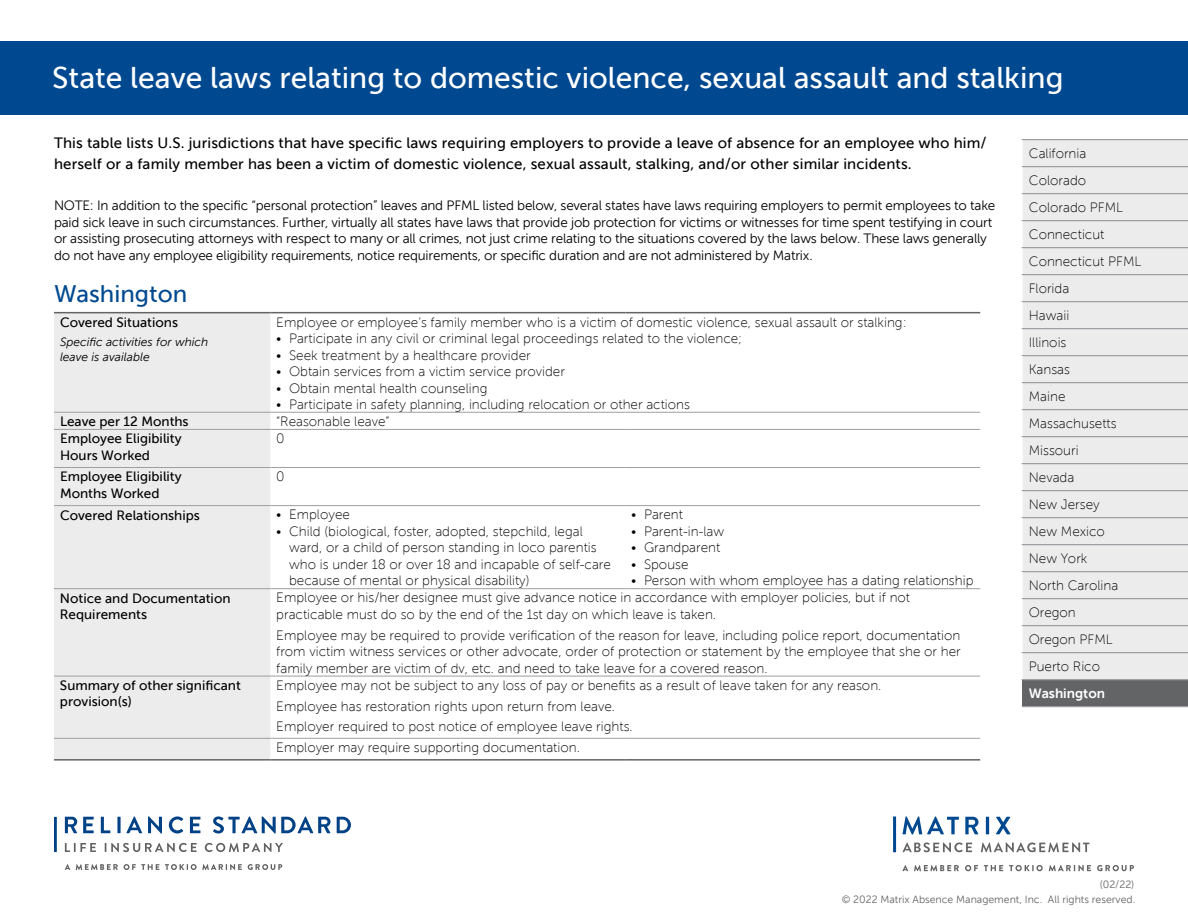
<style>
.page{position:relative;width:1188px;height:918px;background:#fff}
.page>*{position:absolute;margin:0;border:0;box-sizing:border-box;transform-origin:0 0}
.t1{font:30px "Museo Sans 500";color:#fff}
.t2{font:24px "Museo Sans 500";color:#004990}
.t3{font:15px/21px "Museo Sans 500";letter-spacing:.01em;color:#000}
.t4{font:13.5px/27px "Museo Sans 100";color:#000}
.t5{font:13.5px/16.5px "Museo Sans 300";letter-spacing:-.015em;color:#000}
.t6{font:13.5px/16.5px "Museo Sans 500";color:#000}
.t7{font:13.5px "Museo Sans 700";color:#fff}
.t8{font:italic 12px/15px "Museo Sans 300";color:#000}
.t9{font:10.5px/15px "Museo Sans 300";color:#636466;text-align:right}
</style>
<div class="page">
<svg style="left:981px;top:842px;width:108px;height:10px"></svg>
<svg style="left:902px;top:842px;width:70px;height:10px"></svg>
<svg style="left:903px;top:816px;width:108px;height:19px"></svg>
<hr style="left:893px;top:816px;width:3px;height:36px;background:#004990">
<svg style="left:902px;top:865px;width:6px;height:6px"></svg>
<svg style="left:914px;top:865px;width:45px;height:6px"></svg>
<svg style="left:965px;top:865px;width:13px;height:6px"></svg>
<svg style="left:984px;top:865px;width:19px;height:6px"></svg>
<svg style="left:1009px;top:865px;width:34px;height:6px"></svg>
<svg style="left:1049px;top:865px;width:42px;height:6px"></svg>
<svg style="left:1097px;top:865px;width:37px;height:6px"></svg>
<svg style="left:65px;top:843px;width:218px;height:9px"></svg>
<svg style="left:213px;top:816px;width:138px;height:17px"></svg>
<svg style="left:65px;top:816px;width:135px;height:18px"></svg>
<hr style="left:54px;top:817px;width:3px;height:35px;background:#004285">
<svg style="left:65px;top:864px;width:5px;height:6px"></svg>
<svg style="left:76px;top:864px;width:42px;height:6px"></svg>
<svg style="left:124px;top:864px;width:35px;height:6px"></svg>
<svg style="left:165px;top:864px;width:77px;height:6px"></svg>
<svg style="left:248px;top:864px;width:34px;height:6px"></svg>
<div style="left:0;top:41px;width:1188px;height:73px;background:#004990"></div>
<div style="left:54px;top:313px;width:216px;height:446px;background:#ececed"></div>
<hr style="left:54px;top:312px;width:216px;height:1px;background:#636466">
<hr style="left:270px;top:312px;width:355px;height:1px;background:#636466">
<hr style="left:625px;top:312px;width:355px;height:1px;background:#636466">
<hr style="left:54px;top:759px;width:216px;height:2px;background:#636466">
<hr style="left:270px;top:759px;width:355px;height:2px;background:#636466">
<hr style="left:625px;top:759px;width:355px;height:2px;background:#636466">
<hr style="left:54px;top:412px;width:216px;height:1px;background:#9d9fa2">
<hr style="left:270px;top:412px;width:355px;height:1px;background:#9d9fa2">
<hr style="left:625px;top:412px;width:355px;height:1px;background:#9d9fa2">
<hr style="left:54px;top:429px;width:216px;height:1px;background:#9d9fa2">
<hr style="left:270px;top:429px;width:355px;height:1px;background:#9d9fa2">
<hr style="left:625px;top:429px;width:355px;height:1px;background:#9d9fa2">
<hr style="left:54px;top:467px;width:216px;height:1px;background:#9d9fa2">
<hr style="left:270px;top:467px;width:355px;height:1px;background:#9d9fa2">
<hr style="left:625px;top:467px;width:355px;height:1px;background:#9d9fa2">
<hr style="left:54px;top:505px;width:216px;height:1px;background:#9d9fa2">
<hr style="left:270px;top:505px;width:355px;height:1px;background:#9d9fa2">
<hr style="left:625px;top:505px;width:355px;height:1px;background:#9d9fa2">
<hr style="left:54px;top:588px;width:216px;height:1px;background:#9d9fa2">
<hr style="left:270px;top:588px;width:355px;height:1px;background:#9d9fa2">
<hr style="left:625px;top:588px;width:355px;height:1px;background:#9d9fa2">
<hr style="left:54px;top:676px;width:216px;height:1px;background:#9d9fa2">
<hr style="left:270px;top:676px;width:355px;height:1px;background:#9d9fa2">
<hr style="left:625px;top:676px;width:355px;height:1px;background:#9d9fa2">
<hr style="left:54px;top:738px;width:216px;height:1px;background:#9d9fa2">
<hr style="left:270px;top:738px;width:355px;height:1px;background:#9d9fa2">
<hr style="left:625px;top:738px;width:355px;height:1px;background:#9d9fa2">
<div style="left:1023px;top:140px;width:165px;height:539px;background:#ececed"></div>
<div style="left:1023px;top:680px;width:165px;height:27px;background:#636466"></div>
<hr style="left:1022px;top:139px;width:166px;height:1px;background:#9d9fa2">
<hr style="left:1022px;top:166px;width:166px;height:1px;background:#9d9fa2">
<hr style="left:1022px;top:193px;width:166px;height:1px;background:#9d9fa2">
<hr style="left:1022px;top:220px;width:166px;height:1px;background:#9d9fa2">
<hr style="left:1022px;top:247px;width:166px;height:1px;background:#9d9fa2">
<hr style="left:1022px;top:274px;width:166px;height:1px;background:#9d9fa2">
<hr style="left:1022px;top:301px;width:166px;height:1px;background:#9d9fa2">
<hr style="left:1022px;top:328px;width:166px;height:1px;background:#9d9fa2">
<hr style="left:1022px;top:355px;width:166px;height:1px;background:#9d9fa2">
<hr style="left:1022px;top:382px;width:166px;height:1px;background:#9d9fa2">
<hr style="left:1022px;top:409px;width:166px;height:1px;background:#9d9fa2">
<hr style="left:1022px;top:436px;width:166px;height:1px;background:#9d9fa2">
<hr style="left:1022px;top:463px;width:166px;height:1px;background:#9d9fa2">
<hr style="left:1022px;top:490px;width:166px;height:1px;background:#9d9fa2">
<hr style="left:1022px;top:517px;width:166px;height:1px;background:#9d9fa2">
<hr style="left:1022px;top:544px;width:166px;height:1px;background:#9d9fa2">
<hr style="left:1022px;top:571px;width:166px;height:1px;background:#9d9fa2">
<hr style="left:1022px;top:598px;width:166px;height:1px;background:#9d9fa2">
<hr style="left:1022px;top:625px;width:166px;height:1px;background:#9d9fa2">
<hr style="left:1022px;top:652px;width:166px;height:1px;background:#9d9fa2">
<hr style="left:1022px;top:679px;width:166px;height:1px;background:#9d9fa2">
<hr style="left:1022px;top:706px;width:166px;height:1px;background:#9d9fa2">
<h1 class="t1" style="left:52px;top:62px;width:1013px">State leave laws relating to domestic violence, sexual assault and stalking</h1>
<p class="t3" style="left:54px;top:132px;width:934px">This table lists U.S. jurisdictions that have specific laws requiring employers to provide a leave of absence for an employee who him/ herself or a family member has been a victim of domestic violence, sexual assault, stalking, and/or other similar incidents.</p>
<p class="t5" style="left:54px;top:198px;width:943px">NOTE: In addition to the specific “personal protection” leaves and PFML listed below, several states have laws requiring employers to permit employees to take paid sick leave in such circumstances. Further, virtually all states have laws that provide job protection for victims or witnesses for time spent testifying in court or assisting prosecuting attorneys with respect to many or all crimes, not just crime relating to the situations covered by the laws below. These laws generally do not have any employee eligibility requirements, notice requirements, or specific duration and are not administered by Matrix.</p>
<h2 class="t2" style="left:54px;top:280px;width:135px">Washington</h2>
<p class="t6" style="left:60px;top:314px;width:120px">Covered Situations</p>
<p class="t8" style="left:60px;top:334px;width:150px">Specific activities for which leave is available</p>
<p class="t4" style="left:276px;top:309px;width:632px">Employee or employee’s family member who is a victim of domestic violence, sexual assault or stalking:</p>
<p class="t4" style="left:276px;top:325px;width:467px">• Participate in any civil or criminal legal proceedings related to the violence;</p>
<p class="t4" style="left:276px;top:342px;width:256px">• Seek treatment by a healthcare provider</p>
<p class="t4" style="left:276px;top:358px;width:290px">• Obtain services from a victim service provider</p>
<p class="t4" style="left:276px;top:375px;width:213px">• Obtain mental health counseling</p>
<p class="t4" style="left:276px;top:391px;width:415px">• Participate in safety planning, including relocation or other actions</p>
<p class="t6" style="left:60px;top:413px;width:130px">Leave per 12 Months</p>
<p class="t4" style="left:276px;top:408px;width:115px">“Reasonable leave”</p>
<p class="t6" style="left:60px;top:430px;width:123px">Employee Eligibility<br>Hours Worked</p>
<p class="t4" style="left:276px;top:425px;width:10px">0</p>
<p class="t6" style="left:60px;top:469px;width:123px">Employee Eligibility<br>Months Worked</p>
<p class="t4" style="left:276px;top:463px;width:10px">0</p>
<p class="t6" style="left:60px;top:507px;width:141px">Covered Relationships</p>
<p class="t4" style="left:276px;top:501px;width:75px">• Employee</p>
<p class="t4" style="left:289px;top:523px;width:323px;line-height:16.5px;text-indent:-13px">• Child (biological, foster, adopted, stepchild, legal ward, or a child of person standing in loco parentis who is under 18 or over 18 and incapable of self-care because of mental or physical disability)</p>
<p class="t4" style="left:631px;top:501px;width:53px">• Parent</p>
<p class="t4" style="left:631px;top:518px;width:95px">• Parent-in-law</p>
<p class="t4" style="left:631px;top:534px;width:91px">• Grandparent</p>
<p class="t4" style="left:631px;top:551px;width:59px">• Spouse</p>
<p class="t4" style="left:631px;top:567px;width:344px">• Person with whom employee has a dating relationship</p>
<p class="t6" style="left:60px;top:590px;width:172px">Notice and Documentation<br>Requirements</p>
<p class="t4" style="left:276px;top:590px;width:635px;line-height:16.5px">Employee or his/her designee must give advance notice in accordance with employer policies, but if not practicable must do so by the end of the 1st day on which leave is taken.</p>
<p class="t4" style="left:276px;top:627px;width:686px;line-height:16.5px;text-align:justify">Employee may be required to provide verification of the reason for leave, including police report, documentation from victim witness services or other advocate, order of protection or statement by the employee that she or her family member are victim of dv, etc. and need to take leave for a covered reason.</p>
<p class="t6" style="left:60px;top:677px;width:182px">Summary of other significant provision(s)</p>
<p class="t4" style="left:276px;top:675px;width:607px;line-height:20.7px">Employee may not be subject to any loss of pay or benefits as a result of leave taken for any reason.<br>Employee has restoration rights upon return from leave.<br>Employer required to post notice of employee leave rights.<br>Employer may require supporting documentation.</p>
<p class="t4" style="left:1029px;top:140px;width:114px">California<br>Colorado<br>Colorado PFML<br>Connecticut<br>Connecticut PFML<br>Florida<br>Hawaii<br>Illinois<br>Kansas<br>Maine<br>Massachusetts<br>Missouri<br>Nevada<br>New Jersey<br>New Mexico<br>New York<br>North Carolina<br>Oregon<br>Oregon PFML<br>Puerto Rico</p>
<p class="t7" style="left:1029px;top:686px;width:78px">Washington</p>
<p class="t9" style="left:842px;top:877px;width:295px">(02/22)<br>© 2022 Matrix Absence Management, Inc. All rights reserved.</p>
</div>
